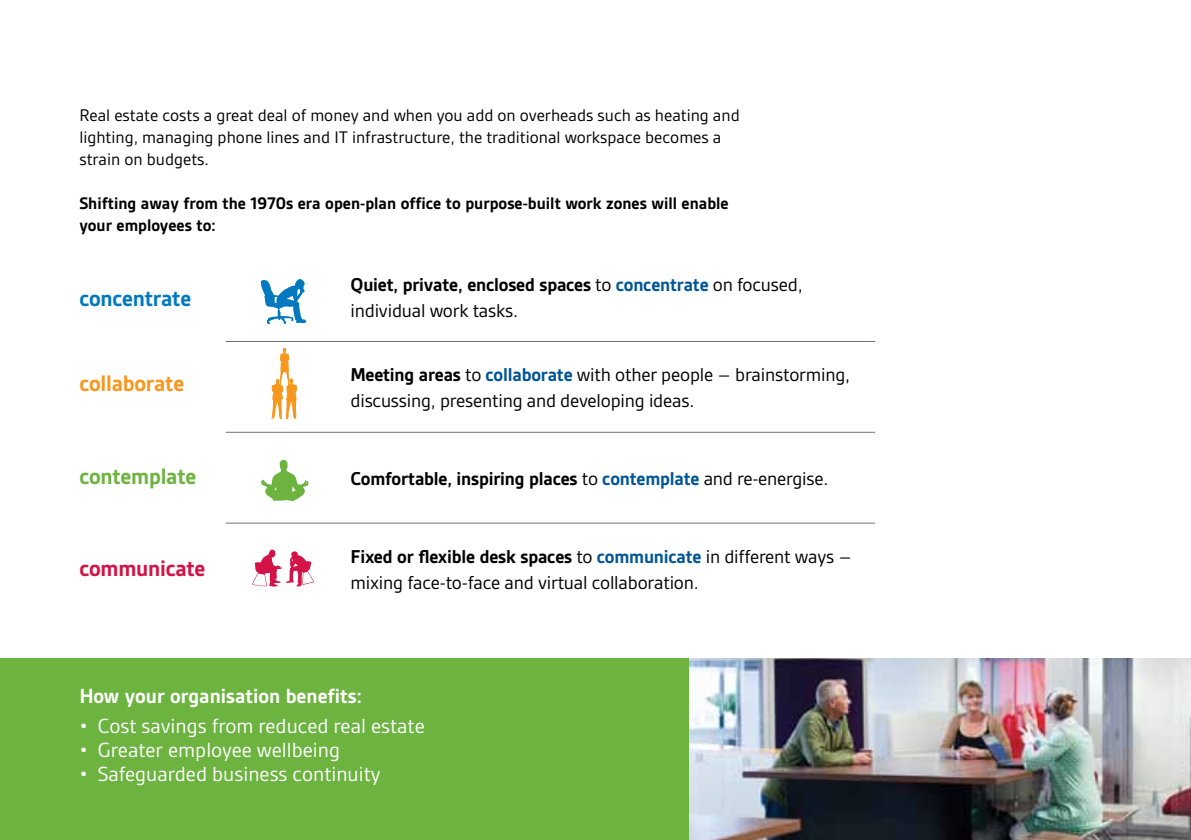
<style>
.page{position:relative;width:1191px;height:840px;background:#fff}
.page>*{position:absolute;margin:0;border:0;box-sizing:border-box;transform-origin:0 0}
.t1{font:700 24px "Gesta";letter-spacing:-.01em;color:#f8971d}
.t2{font:700 24px "Gesta";letter-spacing:-.01em;color:#0079c1}
.t3{font:700 24px "Gesta";letter-spacing:-.01em;color:#6cb33f}
.t4{font:700 24px "Gesta";letter-spacing:-.01em;color:#d31245}
.t5{font:22px "Gesta";color:#fff}
.t6{font:700 22px "Gesta";color:#fff}
.t7{font:20px/26px "Gesta";letter-spacing:-.01em;color:#000}
.t8{font:700 20px "Gesta";letter-spacing:-.01em;color:#000}
.t9{font:18px/22px "Gesta";color:#000}
.t10{font:700 18px/22px "Gesta";color:#000}
.s1{font-weight:700}
.s2{font-weight:700;color:#005596}
.s3{font-weight:400}
.s4{color:#005596}
</style>
<div class="page">
<div style="left:0;top:658px;width:689px;height:181px;background:#6cb33f"></div>
<hr style="left:226px;top:341px;width:649px;height:1px;background:#6a747b">
<hr style="left:226px;top:431px;width:649px;height:1px;background:#6a747b">
<hr style="left:226px;top:522px;width:649px;height:1px;background:#6a747b">
<svg style="left:261px;top:279px;width:45px;height:45px"></svg>
<svg style="left:271px;top:348px;width:26px;height:71px"></svg>
<svg style="left:261px;top:459px;width:47px;height:42px"></svg>
<svg style="left:252px;top:549px;width:62px;height:37px"></svg>
<img style="left:689px;top:658px;width:502px;height:181px">
<p class="t9" style="left:79px;top:104px;width:662px">Real estate costs a great deal of money and when you add on overheads such as heating and lighting, managing phone lines and IT infrastructure, the traditional workspace becomes a strain on budgets.</p>
<p class="t10" style="left:79px;top:192px;width:651px">Shifting away from the 1970s era open-plan office to purpose-built work zones will enable your employees to:</p>
<p class="t2" style="left:79px;top:284px;width:113px">concentrate</p>
<p class="t1" style="left:79px;top:370px;width:106px">collaborate</p>
<p class="t3" style="left:79px;top:463px;width:118px">contemplate</p>
<p class="t4" style="left:79px;top:554px;width:128px">communicate</p>
<p class="t7" style="left:350px;top:271px;width:454px"><span class="s1">Quiet, private, enclosed spaces</span> to <span class="s2">concentrate</span> on focused, individual work tasks.</p>
<p class="t7" style="left:350px;top:361px;width:501px"><span class="s1">Meeting areas</span> to <span class="s2">collaborate</span> with other people – brainstorming, discussing, presenting and developing ideas.</p>
<p class="t8" style="left:350px;top:467px;width:479px">Comfortable, inspiring places <span class="s3">to</span> <span class="s4">contemplate</span> <span class="s3">and re-energise.</span></p>
<p class="t7" style="left:350px;top:543px;width:503px"><span class="s1">Fixed or flexible desk spaces</span> to <span class="s2">communicate</span> in different ways – mixing face-to-face and virtual collaboration.</p>
<p class="t6" style="left:79px;top:683px;width:284px">How your organisation benefits:</p>
<p class="t5" style="left:79px;top:712px;width:347px">• Cost savings from reduced real estate</p>
<p class="t5" style="left:79px;top:736px;width:262px">• Greater employee wellbeing</p>
<p class="t5" style="left:79px;top:760px;width:303px">• Safeguarded business continuity</p>
</div>
